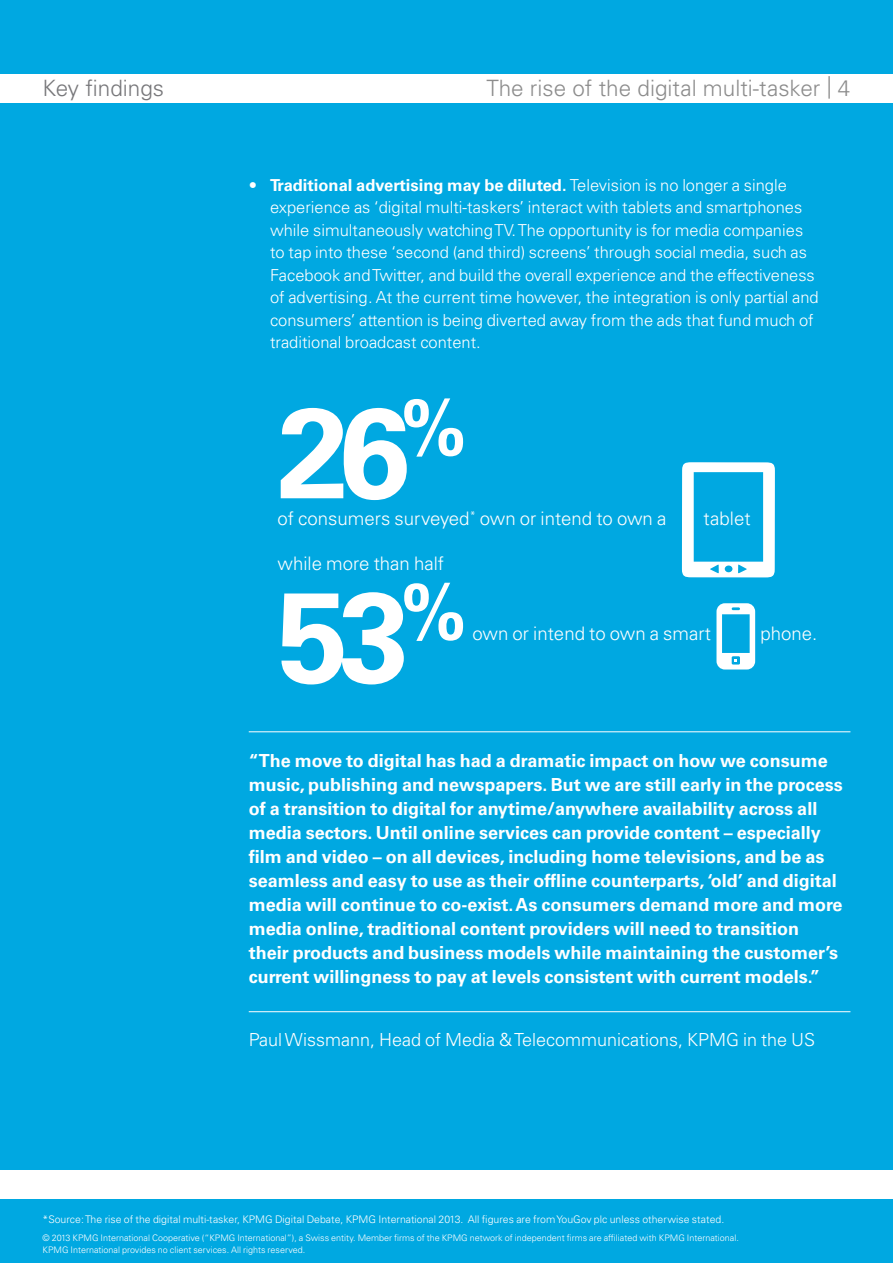
<style>
.page{position:relative;width:893px;height:1263px;background:#00a8e1}
.page>*{position:absolute;margin:0;border:0;box-sizing:border-box;transform-origin:0 0}
.t1{font:700 127.8px/184.4px "Univers LT Std";color:#fff}
.t2{font:300 22.5px "Univers LT Std";color:#8c8c8c}
.t3{font:300 22.5px "Univers LT Std";color:#77777a}
.t4{font:300 18.6px "Univers LT Std";color:#fff}
.t5{font:700 18px/24px "Univers LT Std";color:#fff}
.t6{font:300 18px "Univers LT Std";color:#fff}
.t7{font:300 16.5px/22.5px "Univers LT Std";color:#fff}
.t8{font:300 10.5px "Univers LT Std";color:#fff}
.t9{font:300 9px/12px "Univers LT Std";color:#fff}
.s1{font-weight:700}
</style>
<div class="page">
<div style="left:0;top:1170px;width:893px;height:29px;background:#fff"></div>
<div style="left:0;top:74px;width:893px;height:29px;background:#fff"></div>
<svg style="left:682px;top:462px;width:93px;height:115px"></svg>
<svg style="left:716px;top:603px;width:39px;height:66px"></svg>
<hr style="left:249px;top:731px;width:601px;height:1px;background:#fff">
<hr style="left:249px;top:1011px;width:601px;height:1px;background:#fff">
<p class="t3" style="left:43px;top:75px;width:123px">Key findings</p>
<p class="t2" style="left:487px;top:75px;width:365px">The rise of the digital multi-tasker | 4</p>
<p class="t7" style="left:270px;top:173px;width:550px;text-indent:-21px">• <span class="s1">Traditional advertising may be diluted.</span> Television is no longer a single experience as ‘digital multi-taskers’ interact with tablets and smartphones while simultaneously watching TV. The opportunity is for media companies to tap into these ‘second (and third) screens’ through social media, such as Facebook and Twitter, and build the overall experience and the effectiveness of advertising. At the current time however, the integration is only partial and consumers’ attention is being diverted away from the ads that fund much of traditional broadcast content.</p>
<h1 class="t1" style="left:278px;top:362px;width:191px">26<sup>%<br></sup>53<sup>%</sup></h1>
<p class="t4" style="left:278px;top:508px;width:390px">of consumers surveyed<sup>*</sup> own or intend to own a</p>
<p class="t4" style="left:704px;top:508px;width:48px">tablet</p>
<p class="t4" style="left:278px;top:552px;width:168px">while more than half</p>
<p class="t4" style="left:473px;top:622px;width:240px">own or intend to own a smart</p>
<p class="t4" style="left:760px;top:622px;width:58px">phone.</p>
<p class="t5" style="left:249px;top:749px;width:596px">“The move to digital has had a dramatic impact on how we consume music, publishing and newspapers. But we are still early in the process of a transition to digital for anytime/anywhere availability across all media sectors. Until online services can provide content – especially film and video – on all devices, including home televisions, and be as seamless and easy to use as their offline counterparts, ‘old’ and digital media will continue to co-exist. As consumers demand more and more media online, traditional content providers will need to transition their products and business models while maintaining the customer’s current willingness to pay at levels consistent with current models.”</p>
<p class="t6" style="left:249px;top:1029px;width:568px">Paul Wissmann, Head of Media &amp; Telecommunications, KPMG in the US</p>
<p class="t8" style="left:43px;top:1213px;width:683px">*Source: The rise of the digital multi-tasker, KPMG Digital Debate, KPMG International 2013. All figures are from YouGov plc unless otherwise stated.</p>
<p class="t9" style="left:43px;top:1232px;width:698px">© 2013 KPMG International Cooperative (“KPMG International”), a Swiss entity. Member firms of the KPMG network of independent firms are affiliated with KPMG International.<br>KPMG International provides no client services. All rights reserved.</p>
</div>
